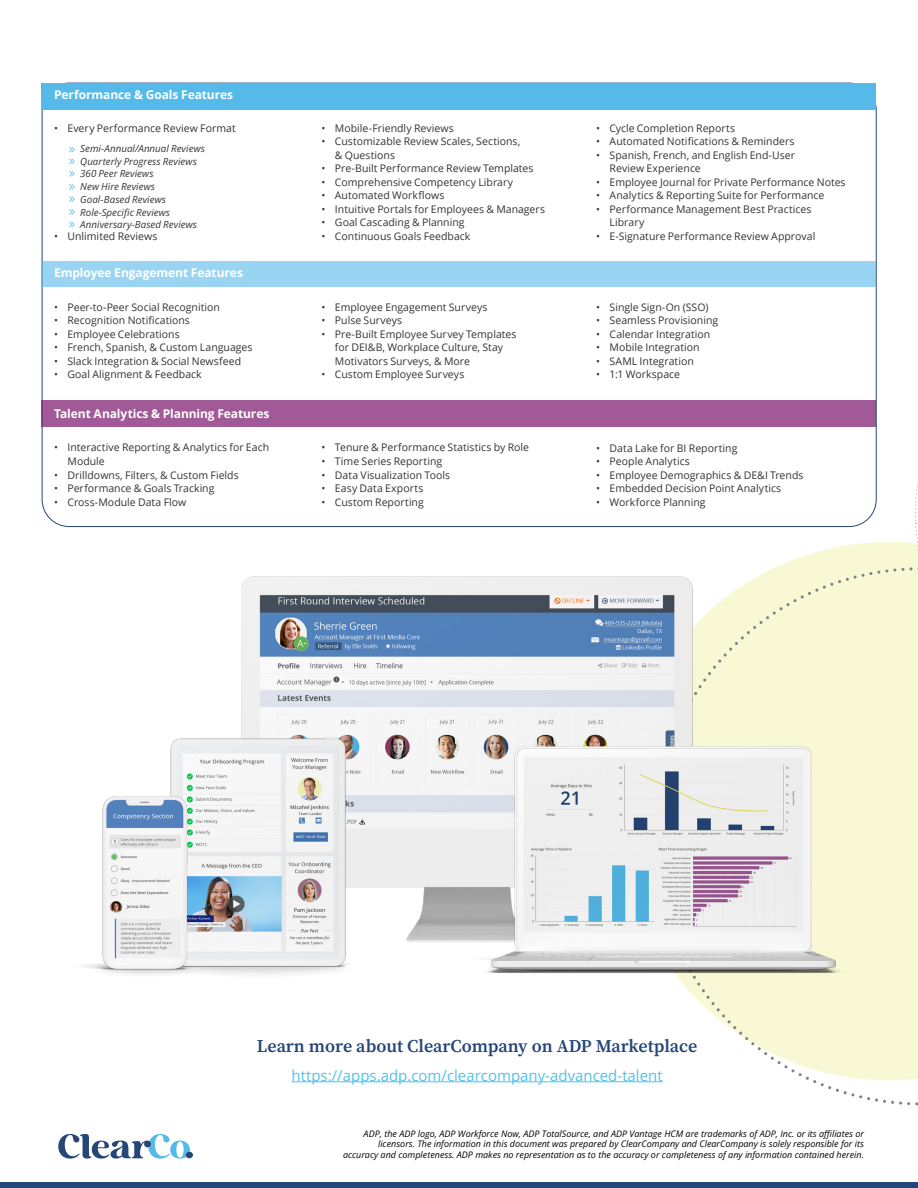
<style>
.page{position:relative;width:918px;height:1188px;background:#fff}
.page>*{position:absolute;margin:0;border:0;box-sizing:border-box;transform-origin:0 0}
.t1{font:600 18px "Source Serif Pro";letter-spacing:-.005em;color:#254677}
.t2{font:15px "Open Sans";color:#53c0e9}
.t3{font:700 12px "Open Sans";letter-spacing:-.005em;color:#fff}
.t4{font:10.5px/13.5px "Open Sans";color:#343433}
.t5{font:italic 9.75px/12.8px "Open Sans";letter-spacing:.005em;color:#343433}
.t6{font:italic 9px/10.8px "Open Sans";color:#000;text-align:right}
</style>
<div class="page">
<div style="left:0;top:1182px;width:918px;height:6px;background:#224677"></div>
<svg style="left:58px;top:1134px;width:135px;height:25px"></svg>
<div style="left:42px;top:261px;width:834px;height:26px;background:#99d5f2"></div>
<div style="left:42px;top:400px;width:834px;height:26px;background:#a15997"></div>
<div style="left:42px;top:83px;width:834px;height:26px;background:#55baea"></div>
<svg style="left:69px;top:147px;width:6px;height:5px"></svg>
<svg style="left:69px;top:159px;width:6px;height:5px"></svg>
<svg style="left:69px;top:171px;width:6px;height:6px"></svg>
<svg style="left:69px;top:184px;width:6px;height:6px"></svg>
<svg style="left:69px;top:196px;width:6px;height:6px"></svg>
<svg style="left:69px;top:209px;width:6px;height:6px"></svg>
<svg style="left:69px;top:222px;width:6px;height:5px"></svg>
<svg style="left:654px;top:331px;width:264px;height:485px"></svg>
<svg style="left:653px;top:822px;width:265px;height:283px"></svg>
<img style="left:241px;top:558px;width:468px;height:384px">
<img style="left:474px;top:727px;width:383px;height:259px">
<img style="left:170px;top:726px;width:223px;height:249px">
<img style="left:84px;top:782px;width:143px;height:193px">
<hr style="left:292px;top:1081px;width:371px;height:1px;background:#53c0e9">
<p class="t3" style="left:54px;top:87px;width:181px">Performance &amp; Goals Features</p>
<p class="t4" style="left:54px;top:121px;width:183px">• Every Performance Review Format</p>
<p class="t5" style="left:80px;top:142px;width:126px">Semi-Annual/Annual Reviews<br>Quarterly Progress Reviews<br>360 Peer Reviews<br>New Hire Reviews<br>Goal-Based Reviews<br>Role-Specific Reviews<br>Anniversary-Based Reviews</p>
<p class="t4" style="left:54px;top:229px;width:105px">• Unlimited Reviews</p>
<p class="t3" style="left:54px;top:265px;width:190px">Employee Engagement Features</p>
<p class="t4" style="left:54px;top:300px;width:168px">• Peer-to-Peer Social Recognition</p>
<p class="t4" style="left:54px;top:314px;width:137px">• Recognition Notifications</p>
<p class="t4" style="left:54px;top:327px;width:127px">• Employee Celebrations</p>
<p class="t4" style="left:54px;top:341px;width:200px">• French, Spanish, &amp; Custom Languages</p>
<p class="t4" style="left:54px;top:354px;width:189px">• Slack Integration &amp; Social Newsfeed</p>
<p class="t4" style="left:54px;top:368px;width:149px">• Goal Alignment &amp; Feedback</p>
<p class="t3" style="left:54px;top:405px;width:217px">Talent Analytics &amp; Planning Features</p>
<p class="t4" style="left:68px;top:441px;width:203px;text-indent:-14px">• Interactive Reporting &amp; Analytics for Each<br>Module</p>
<p class="t4" style="left:54px;top:468px;width:186px">• Drilldowns, Filters, &amp; Custom Fields</p>
<p class="t4" style="left:54px;top:481px;width:162px">• Performance &amp; Goals Tracking</p>
<p class="t4" style="left:54px;top:495px;width:134px">• Cross-Module Data Flow</p>
<p class="t4" style="left:321px;top:121px;width:134px">• Mobile-Friendly Reviews</p>
<p class="t4" style="left:335px;top:134px;width:187px;text-indent:-14px">• Customizable Review Scales, Sections, &amp; Questions</p>
<p class="t4" style="left:321px;top:161px;width:214px">• Pre-Built Performance Review Templates</p>
<p class="t4" style="left:321px;top:175px;width:193px">• Comprehensive Competency Library</p>
<p class="t4" style="left:321px;top:188px;width:124px">• Automated Workflows</p>
<p class="t4" style="left:321px;top:202px;width:225px">• Intuitive Portals for Employees &amp; Managers</p>
<p class="t4" style="left:321px;top:215px;width:145px">• Goal Cascading &amp; Planning</p>
<p class="t4" style="left:321px;top:229px;width:151px">• Continuous Goals Feedback</p>
<p class="t4" style="left:321px;top:300px;width:168px">• Employee Engagement Surveys</p>
<p class="t4" style="left:321px;top:314px;width:82px">• Pulse Surveys</p>
<p class="t4" style="left:335px;top:327px;width:183px;text-indent:-14px">• Pre-Built Employee Survey Templates for DEI&amp;B, Workplace Culture, Stay<br>Motivators Surveys, &amp; More</p>
<p class="t4" style="left:321px;top:368px;width:144px">• Custom Employee Surveys</p>
<p class="t4" style="left:321px;top:441px;width:209px">• Tenure &amp; Performance Statistics by Role</p>
<p class="t4" style="left:321px;top:454px;width:122px">• Time Series Reporting</p>
<p class="t4" style="left:321px;top:468px;width:130px">• Data Visualization Tools</p>
<p class="t4" style="left:321px;top:481px;width:103px">• Easy Data Exports</p>
<p class="t4" style="left:321px;top:495px;width:104px">• Custom Reporting</p>
<p class="t4" style="left:596px;top:121px;width:140px">• Cycle Completion Reports</p>
<p class="t4" style="left:596px;top:134px;width:200px">• Automated Notifications &amp; Reminders</p>
<p class="t4" style="left:610px;top:148px;width:187px;text-indent:-14px">• Spanish, French, and English End-User<br>Review Experience</p>
<p class="t4" style="left:596px;top:175px;width:251px">• Employee Journal for Private Performance Notes</p>
<p class="t4" style="left:596px;top:188px;width:230px">• Analytics &amp; Reporting Suite for Performance</p>
<p class="t4" style="left:610px;top:202px;width:203px;text-indent:-14px">• Performance Management Best Practices<br>Library</p>
<p class="t4" style="left:596px;top:229px;width:221px">• E-Signature Performance Review Approval</p>
<p class="t4" style="left:596px;top:300px;width:114px">• Single Sign-On (SSO)</p>
<p class="t4" style="left:596px;top:314px;width:124px">• Seamless Provisioning</p>
<p class="t4" style="left:596px;top:327px;width:116px">• Calendar Integration</p>
<p class="t4" style="left:596px;top:341px;width:105px">• Mobile Integration</p>
<p class="t4" style="left:596px;top:354px;width:99px">• SAML Integration</p>
<p class="t4" style="left:596px;top:368px;width:85px">• 1:1 Workspace</p>
<p class="t4" style="left:596px;top:441px;width:143px">• Data Lake for BI Reporting</p>
<p class="t4" style="left:596px;top:454px;width:95px">• People Analytics</p>
<p class="t4" style="left:596px;top:468px;width:209px">• Employee Demographics &amp; DE&amp;I Trends</p>
<p class="t4" style="left:596px;top:481px;width:187px">• Embedded Decision Point Analytics</p>
<p class="t4" style="left:596px;top:495px;width:111px">• Workforce Planning</p>
<h1 class="t1" style="left:257px;top:1034px;width:442px">Learn more about ClearCompany on ADP Marketplace</h1>
<h2 class="t2" style="left:292px;top:1065px;width:373px">https://apps.adp.com/clearcompany-advanced-talent</h2>
<p class="t6" style="left:343px;top:1128px;width:523px">ADP, the ADP logo, ADP Workforce Now, ADP TotalSource, and ADP Vantage HCM are trademarks of ADP, Inc. or its affiliates or licensors. The information in this document was prepared by ClearCompany and ClearCompany is solely responsible for its accuracy and completeness. ADP makes no representation as to the accuracy or completeness of any information contained herein.</p>
</div>
